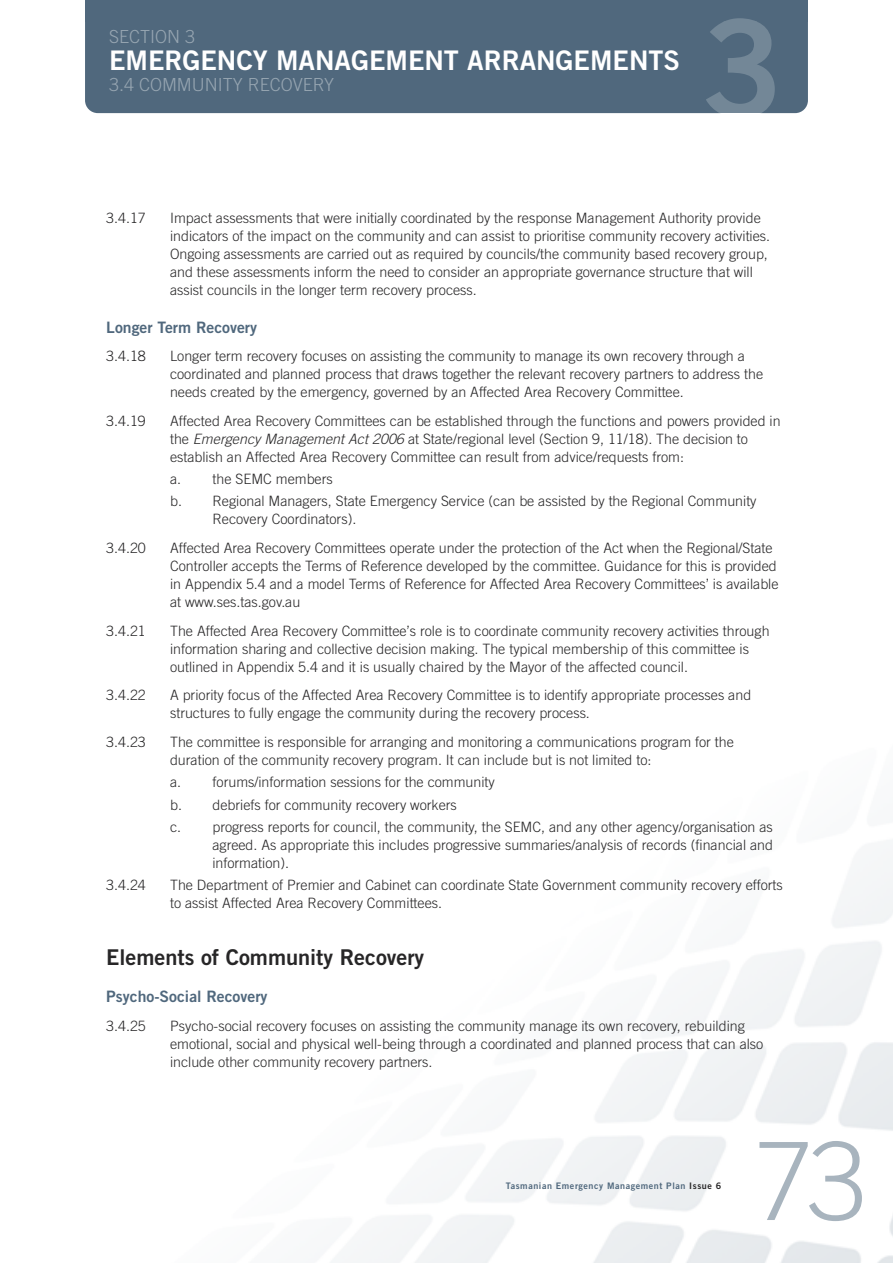
<style>
.page{position:relative;width:893px;height:1263px;background:#fff}
.page>*{position:absolute;margin:0;border:0;box-sizing:border-box;transform-origin:0 0}
.t1{font:300 108px "Trade Gothic";color:#a8b4be}
.t2{font:27px "Trade Gothic Bold Two";color:#fff}
.t3{font:21.75px "Trade Gothic Bold Two";color:#272627}
.t4{font:300 18px "Trade Gothic";color:#96a5b1}
.t5{font:15.75px "Trade Gothic Bold Two";color:#50687d}
.t6{font:300 14.25px/18px "Trade Gothic";color:#272627}
.t7{font:9px "Trade Gothic Bold Two";letter-spacing:.06em;color:#50687d}
.s1{font-style:italic}
.s2{color:#272627}
</style>
<div class="page">
<div style="left:85px;top:0;width:723px;height:113px;background:#50687d;border-radius:13px"></div>
<div style="left:85px;top:0;width:723px;height:21px;background:#50687d"></div>
<svg style="left:706px;top:21px;width:69px;height:92px"></svg>
<hr style="left:706px;top:18px;width:69px;height:3px;background:#738797">
<p class="t4" style="left:109px;top:30px;width:87px">SECTION 3</p>
<p class="t2" style="left:109px;top:50px;width:572px">EMERGENCY MANAGEMENT ARRANGEMENTS</p>
<p class="t4" style="left:109px;top:78px;width:227px">3.4 COMMUNITY RECOVERY</p>
<p class="t6" style="left:106px;top:210px;width:41px">3.4.17</p>
<p class="t6" style="left:170px;top:210px;width:602px">Impact assessments that were initially coordinated by the response Management Authority provide indicators of the impact on the community and can assist to prioritise community recovery activities.<br>Ongoing assessments are carried out as required by councils/the community based recovery group, and these assessments inform the need to consider an appropriate governance structure that will assist councils in the longer term recovery process.</p>
<p class="t5" style="left:106px;top:321px;width:152px">Longer Term Recovery</p>
<p class="t6" style="left:106px;top:348px;width:41px">3.4.18</p>
<p class="t6" style="left:170px;top:348px;width:595px">Longer term recovery focuses on assisting the community to manage its own recovery through a coordinated and planned process that draws together the relevant recovery partners to address the needs created by the emergency, governed by an Affected Area Recovery Committee.</p>
<p class="t6" style="left:106px;top:413px;width:41px">3.4.19</p>
<p class="t6" style="left:170px;top:413px;width:612px">Affected Area Recovery Committees can be established through the functions and powers provided in the <span class="s1">Emergency Management Act 2006</span> at State/regional level (Section 9, 11/18). The decision to establish an Affected Area Recovery Committee can result from advice/requests from:</p>
<p class="t6" style="left:170px;top:469px;width:588px;line-height:22.2px">a. the SEMC members<br>b. Regional Managers, State Emergency Service (can be assisted by the Regional Community</p>
<p class="t6" style="left:212px;top:512px;width:145px">Recovery Coordinators).</p>
<p class="t6" style="left:106px;top:540px;width:41px">3.4.20</p>
<p class="t6" style="left:170px;top:540px;width:610px">Affected Area Recovery Committees operate under the protection of the Act when the Regional/State Controller accepts the Terms of Reference developed by the committee. Guidance for this is provided in Appendix 5.4 and a model Terms of Reference for Affected Area Recovery Committees’ is available at www.ses.tas.gov.au</p>
<p class="t6" style="left:106px;top:623px;width:41px">3.4.21</p>
<p class="t6" style="left:170px;top:623px;width:601px">The Affected Area Recovery Committee’s role is to coordinate community recovery activities through information sharing and collective decision making. The typical membership of this committee is outlined in Appendix 5.4 and it is usually chaired by the Mayor of the affected council.</p>
<p class="t6" style="left:106px;top:687px;width:41px">3.4.22</p>
<p class="t6" style="left:170px;top:687px;width:583px">A priority focus of the Affected Area Recovery Committee is to identify appropriate processes and structures to fully engage the community during the recovery process.</p>
<p class="t6" style="left:106px;top:734px;width:41px">3.4.23</p>
<p class="t6" style="left:170px;top:734px;width:565px">The committee is responsible for arranging and monitoring a communications program for the duration of the community recovery program. It can include but is not limited to:</p>
<p class="t6" style="left:170px;top:772px;width:604px;line-height:22.2px">a. forums/information sessions for the community<br>b. debriefs for community recovery workers<br>c. progress reports for council, the community, the SEMC, and any other agency/organisation as</p>
<p class="t6" style="left:212px;top:837px;width:562px">agreed. As appropriate this includes progressive summaries/analysis of records (financial and information).</p>
<p class="t6" style="left:106px;top:877px;width:41px">3.4.24</p>
<p class="t6" style="left:170px;top:877px;width:614px">The Department of Premier and Cabinet can coordinate State Government community recovery efforts to assist Affected Area Recovery Committees.</p>
<p class="t3" style="left:106px;top:949px;width:319px">Elements of Community Recovery</p>
<p class="t5" style="left:106px;top:991px;width:163px">Psycho-Social Recovery</p>
<p class="t6" style="left:106px;top:1018px;width:41px">3.4.25</p>
<p class="t6" style="left:170px;top:1018px;width:595px">Psycho-social recovery focuses on assisting the community manage its own recovery, rebuilding emotional, social and physical well-being through a coordinated and planned process that can also include other community recovery partners.</p>
<p class="t7" style="left:506px;top:1182px;width:217px">Tasmanian Emergency Management Plan <span class="s2">Issue 6</span></p>
<p class="t1" style="left:754px;top:1142px;width:115px">73</p>
</div>
